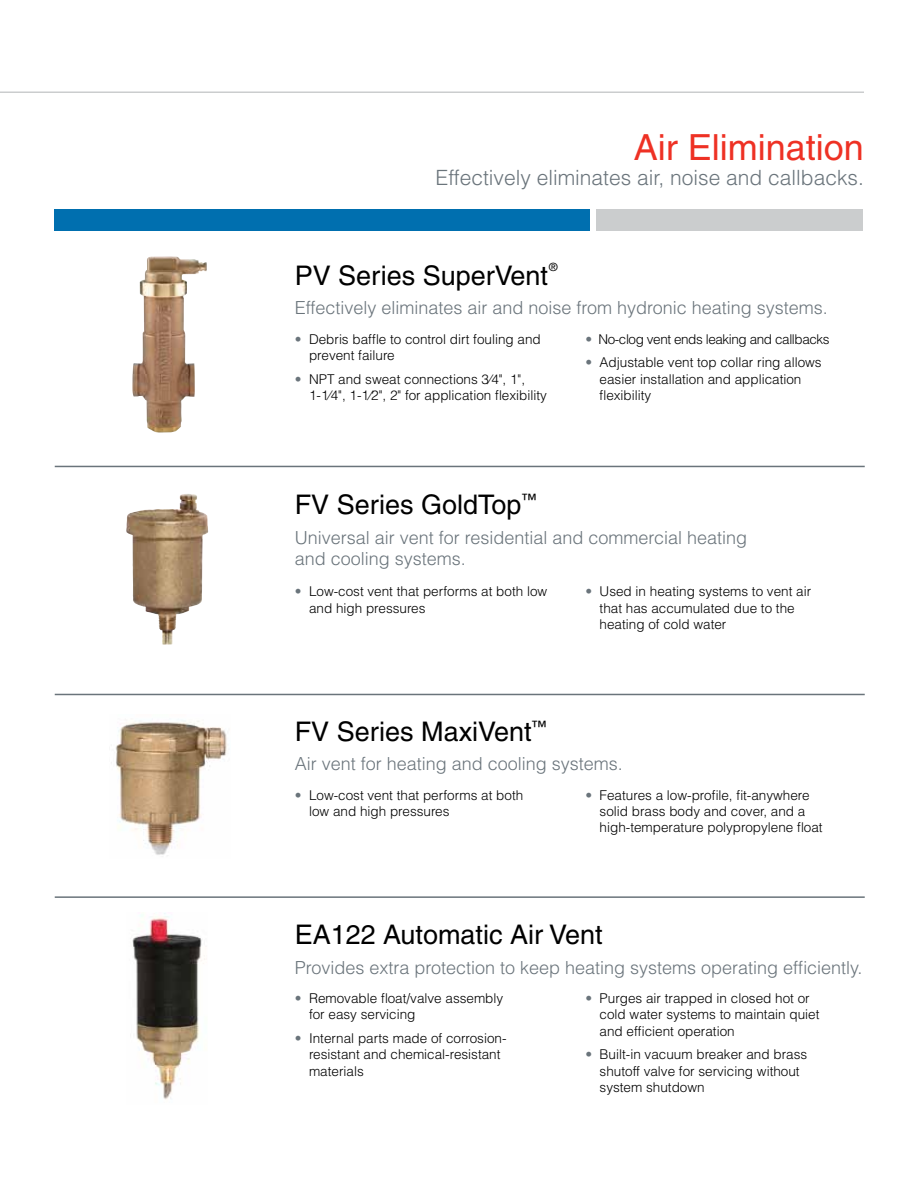
<style>
.page{position:relative;width:918px;height:1188px;background:#fff}
.page>*{position:absolute;margin:0;border:0;box-sizing:border-box;transform-origin:0 0}
.t1{font:36px "Helvetica";color:#ee3124}
.t2{font:27px "Helvetica";color:#000}
.t3{font:300 21px "Helvetica";color:#6a747b}
.t4{font:300 18px/21.6px "Helvetica";color:#6a747b}
.t5{font:300 13.5px/16.2px "Helvetica";color:#000}
.t6{font:300 13.5px "Helvetica";letter-spacing:-.03em;color:#000}
.t7{font:11.4px "Helvetica";color:#000}
.s1{color:#6a747b}
</style>
<div class="page">
<hr style="left:0;top:92px;width:864px;height:1px;background:#cbcdce">
<div style="left:55px;top:209px;width:535px;height:22px;background:#006faf"></div>
<div style="left:596px;top:209px;width:267px;height:22px;background:#cbcdce"></div>
<img style="left:132px;top:257px;width:68px;height:176px">
<img style="left:126px;top:495px;width:70px;height:150px">
<hr style="left:55px;top:466px;width:810px;height:1px;background:#6a747b">
<hr style="left:55px;top:694px;width:810px;height:1px;background:#6a747b">
<img style="left:132px;top:913px;width:73px;height:187px">
<hr style="left:55px;top:896px;width:810px;height:2px;background:#6a747b">
<img style="left:111px;top:720px;width:116px;height:135px">
<h1 class="t1" style="left:634px;top:126px;width:232px">Air Elimination</h1>
<h3 class="t3" style="left:436px;top:165px;width:430px">Effectively eliminates air, noise and callbacks.</h3>
<h2 class="t2" style="left:295px;top:260px;width:255px">PV Series SuperVent</h2>
<p class="t7" style="left:549px;top:260px;width:10px">®</p>
<h3 class="t4" style="left:295px;top:296px;width:535px">Effectively eliminates air and noise from hydronic heating systems.</h3>
<p class="t5" style="left:309px;top:330px;width:233px;text-indent:-14px"><span class="s1">•</span> Debris baffle to control dirt fouling and prevent failure</p>
<p class="t5" style="left:309px;top:370px;width:239px;text-indent:-14px"><span class="s1">•</span> NPT and sweat connections 3⁄4", 1",<br>1-1⁄4", 1-1⁄2", 2" for application flexibility</p>
<p class="t6" style="left:585px;top:330px;width:246px"><span class="s1">•</span> No-clog vent ends leaking and callbacks</p>
<p class="t5" style="left:600px;top:354px;width:224px;text-indent:-14px"><span class="s1">•</span> Adjustable vent top collar ring allows easier installation and application flexibility</p>
<h2 class="t2" style="left:295px;top:489px;width:244px">FV Series GoldTop<sup>™</sup></h2>
<h3 class="t4" style="left:295px;top:526px;width:454px">Universal air vent for residential and commercial heating and cooling systems.</h3>
<p class="t5" style="left:309px;top:583px;width:240px;text-indent:-14px"><span class="s1">•</span> Low-cost vent that performs at both low and high pressures</p>
<p class="t5" style="left:600px;top:583px;width:213px;text-indent:-14px"><span class="s1">•</span> Used in heating systems to vent air that has accumulated due to the heating of cold water</p>
<h2 class="t2" style="left:295px;top:716px;width:254px">FV Series MaxiVent<sup>™</sup></h2>
<h3 class="t4" style="left:295px;top:753px;width:330px">Air vent for heating and cooling systems.</h3>
<p class="t5" style="left:309px;top:787px;width:216px;text-indent:-14px"><span class="s1">•</span> Low-cost vent that performs at both low and high pressures</p>
<p class="t5" style="left:600px;top:787px;width:225px;text-indent:-14px"><span class="s1">•</span> Features a low-profile, fit-anywhere solid brass body and cover, and a high-temperature polypropylene float</p>
<h2 class="t2" style="left:295px;top:919px;width:309px">EA122 Automatic Air Vent</h2>
<h3 class="t4" style="left:295px;top:956px;width:569px">Provides extra protection to keep heating systems operating efficiently.</h3>
<p class="t5" style="left:309px;top:990px;width:196px;text-indent:-14px"><span class="s1">•</span> Removable float/valve assembly for easy servicing</p>
<p class="t5" style="left:309px;top:1030px;width:199px;text-indent:-14px"><span class="s1">•</span> Internal parts made of corrosion&shy;resistant and chemical-resistant materials</p>
<p class="t5" style="left:600px;top:990px;width:221px;text-indent:-14px"><span class="s1">•</span> Purges air trapped in closed hot or cold water systems to maintain quiet and efficient operation</p>
<p class="t5" style="left:600px;top:1046px;width:209px;text-indent:-14px"><span class="s1">•</span> Built-in vacuum breaker and brass shutoff valve for servicing without system shutdown</p>
</div>
